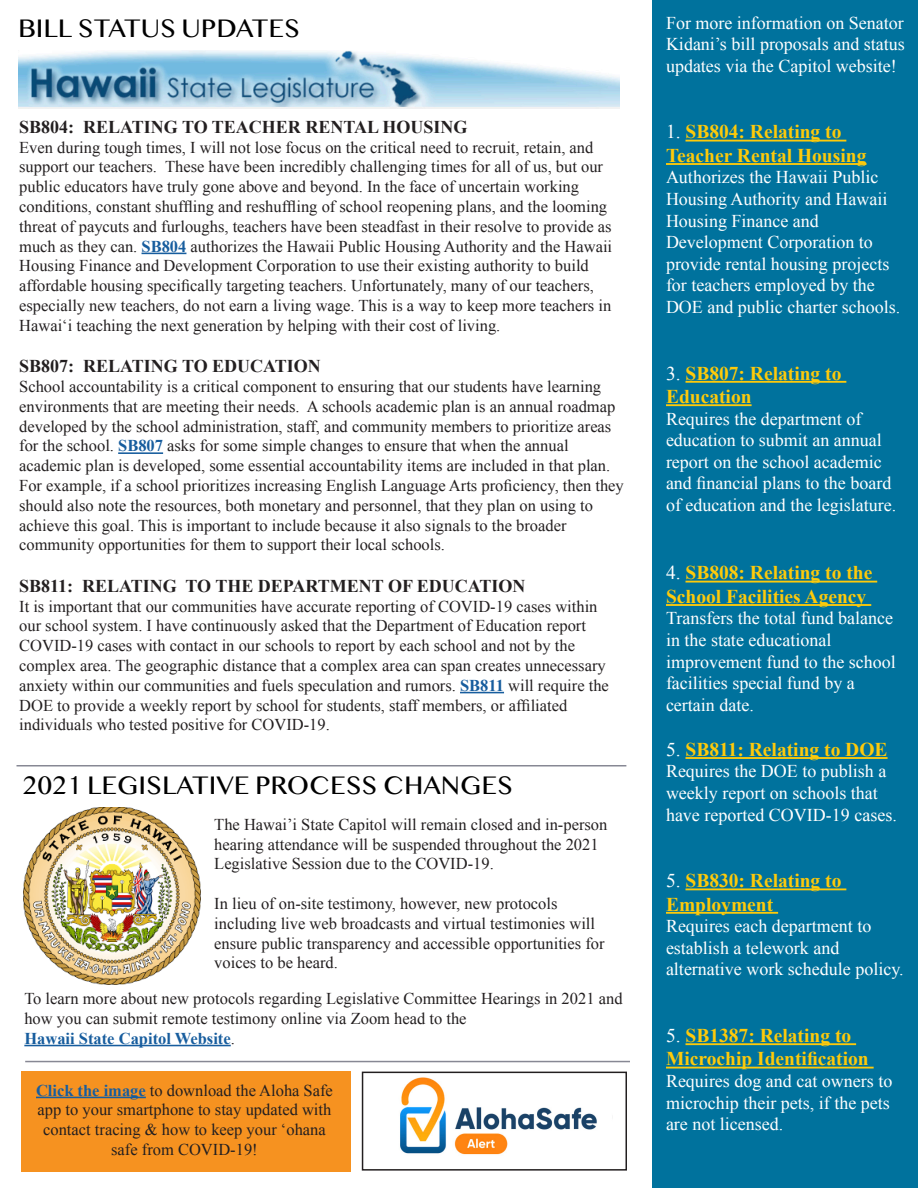
<style>
.page{position:relative;width:918px;height:1188px;background:#fff}
.page>*{position:absolute;margin:0;border:0;box-sizing:border-box;transform-origin:0 0}
.t1{font:27px "Sinhala MN";color:#000}
.t2{font:700 19.5px/23.4px "Times New Roman";color:#feca0a}
.t3{font:18px/21.6px "Times New Roman";color:#fff}
.t4{font:700 18px "Times New Roman";color:#231f20}
.t5{font:16.5px/19.8px "Times New Roman";color:#231f20}
.s1{font-weight:700;color:#175d9e}
.s2{font-weight:400;color:#fff}
</style>
<div class="page">
<div style="left:652px;top:0;width:266px;height:1188px;background:#00729d"></div>
<hr style="left:686px;top:140px;width:160px;height:2px;background:#feca0a">
<hr style="left:666px;top:163px;width:200px;height:2px;background:#feca0a">
<hr style="left:686px;top:381px;width:160px;height:2px;background:#feca0a">
<hr style="left:666px;top:404px;width:86px;height:2px;background:#feca0a">
<hr style="left:686px;top:581px;width:191px;height:2px;background:#feca0a">
<hr style="left:666px;top:604px;width:205px;height:2px;background:#feca0a">
<hr style="left:686px;top:757px;width:202px;height:2px;background:#feca0a">
<hr style="left:686px;top:888px;width:160px;height:2px;background:#feca0a">
<hr style="left:666px;top:912px;width:112px;height:2px;background:#feca0a">
<hr style="left:686px;top:1043px;width:170px;height:2px;background:#feca0a">
<hr style="left:666px;top:1067px;width:208px;height:2px;background:#feca0a">
<hr style="left:25px;top:1061px;width:605px;height:1px;background:#878894">
<img style="left:400px;top:1077px;width:197px;height:78px">
<div style="left:362px;top:1072px;width:265px;height:99px;border:2px solid #231f20"></div>
<div style="left:22px;top:1072px;width:329px;height:100px;background:#f69220"></div>
<hr style="left:36px;top:1097px;width:110px;height:1px;background:#175d9e">
<img style="left:23px;top:808px;width:178px;height:176px">
<hr style="left:24px;top:1045px;width:207px;height:1px;background:#175d9e">
<hr style="left:16px;top:765px;width:610px;height:1px;background:#878894">
<hr style="left:142px;top:253px;width:44px;height:1px;background:#175d9e">
<hr style="left:118px;top:452px;width:45px;height:2px;background:#175d9e">
<hr style="left:460px;top:692px;width:44px;height:1px;background:#175d9e">
<img style="left:18px;top:50px;width:601px;height:59px">
<p class="t1" style="left:18px;top:16px;width:283px">BILL STATUS UPDATES</p>
<p class="t4" style="left:19px;top:114px;width:450px">SB804: RELATING TO TEACHER RENTAL HOUSING</p>
<p class="t5" style="left:19px;top:137px;width:594px">Even during tough times, I will not lose focus on the critical need to recruit, retain, and support our teachers. These have been incredibly challenging times for all of us, but our public educators have truly gone above and beyond. In the face of uncertain working conditions, constant shuffling and reshuffling of school reopening plans, and the looming threat of paycuts and furloughs, teachers have been steadfast in their resolve to provide as much as they can. <span class="s1">SB804</span> authorizes the Hawaii Public Housing Authority and the Hawaii Housing Finance and Development Corporation to use their existing authority to build affordable housing specifically targeting teachers. Unfortunately, many of our teachers, especially new teachers, do not earn a living wage. This is a way to keep more teachers in Hawaiʻi teaching the next generation by helping with their cost of living.</p>
<p class="t4" style="left:19px;top:354px;width:303px">SB807: RELATING TO EDUCATION</p>
<p class="t5" style="left:19px;top:376px;width:606px">School accountability is a critical component to ensuring that our students have learning environments that are meeting their needs. A schools academic plan is an annual roadmap developed by the school administration, staff, and community members to prioritize areas for the school. <span class="s1">SB807</span> asks for some simple changes to ensure that when the annual academic plan is developed, some essential accountability items are included in that plan.<br>For example, if a school prioritizes increasing English Language Arts proficiency, then they should also note the resources, both monetary and personnel, that they plan on using to achieve this goal. This is important to include because it also signals to the broader community opportunities for them to support their local schools.</p>
<p class="t4" style="left:19px;top:573px;width:508px">SB811: RELATING TO THE DEPARTMENT OF EDUCATION</p>
<p class="t5" style="left:19px;top:596px;width:591px">It is important that our communities have accurate reporting of COVID-19 cases within our school system. I have continuously asked that the Department of Education report COVID-19 cases with contact in our schools to report by each school and not by the complex area. The geographic distance that a complex area can span creates unnecessary anxiety within our communities and fuels speculation and rumors. <span class="s1">SB811</span> will require the DOE to provide a weekly report by school for students, staff members, or affiliated individuals who tested positive for COVID-19.</p>
<p class="t1" style="left:23px;top:774px;width:492px">2021 LEGISLATIVE PROCESS CHANGES</p>
<p class="t5" style="left:214px;top:814px;width:395px">The Hawai’i State Capitol will remain closed and in-person hearing attendance will be suspended throughout the 2021<br>Legislative Session due to the COVID-19.</p>
<p class="t5" style="left:214px;top:893px;width:392px">In lieu of on-site testimony, however, new protocols including live web broadcasts and virtual testimonies will ensure public transparency and accessible opportunities for voices to be heard.</p>
<p class="t5" style="left:24px;top:988px;width:600px">To learn more about new protocols regarding Legislative Committee Hearings in 2021 and how you can submit remote testimony online via Zoom head to the<br><span class="s1">Hawaii State Capitol Website</span>.</p>
<p class="t5" style="left:36px;top:1080px;width:298px;text-align:center"><span class="s1">Click the image</span> to download the Aloha Safe app to your smartphone to stay updated with contact tracing &amp; how to keep your ‘ohana safe from COVID-19!</p>
<p class="t3" style="left:666px;top:12px;width:240px;text-align:justify">For more information on Senator Kidani’s bill proposals and status updates via the Capitol website!</p>
<p class="t2" style="left:666px;top:120px;width:202px"><span class="s2">1.</span> SB804: Relating to<br>Teacher Rental Housing</p>
<p class="t3" style="left:666px;top:166px;width:236px">Authorizes the Hawaii Public<br>Housing Authority and Hawaii<br>Housing Finance and<br>Development Corporation to provide rental housing projects for teachers employed by the<br>DOE and public charter schools.</p>
<p class="t2" style="left:666px;top:361px;width:177px"><span class="s2">3.</span> SB807: Relating to<br>Education</p>
<p class="t3" style="left:666px;top:408px;width:232px">Requires the department of education to submit an annual report on the school academic and financial plans to the board of education and the legislature.</p>
<p class="t2" style="left:666px;top:561px;width:208px"><span class="s2">4.</span> SB808: Relating to the<br>School Facilities Agency</p>
<p class="t3" style="left:666px;top:607px;width:231px">Transfers the total fund balance in the state educational improvement fund to the school facilities special fund by a certain date.</p>
<p class="t2" style="left:666px;top:737px;width:223px"><span class="s2">5.</span> SB811: Relating to DOE</p>
<p class="t3" style="left:666px;top:760px;width:232px">Requires the DOE to publish a weekly report on schools that have reported COVID-19 cases.</p>
<p class="t2" style="left:666px;top:869px;width:177px"><span class="s2">5.</span> SB830: Relating to<br>Employment</p>
<p class="t3" style="left:666px;top:915px;width:239px">Requires each department to establish a telework and alternative work schedule policy.</p>
<p class="t2" style="left:666px;top:1023px;width:204px"><span class="s2">5.</span> SB1387: Relating to<br>Microchip Identification</p>
<p class="t3" style="left:666px;top:1070px;width:228px">Requires dog and cat owners to microchip their pets, if the pets are not licensed.</p>
</div>
